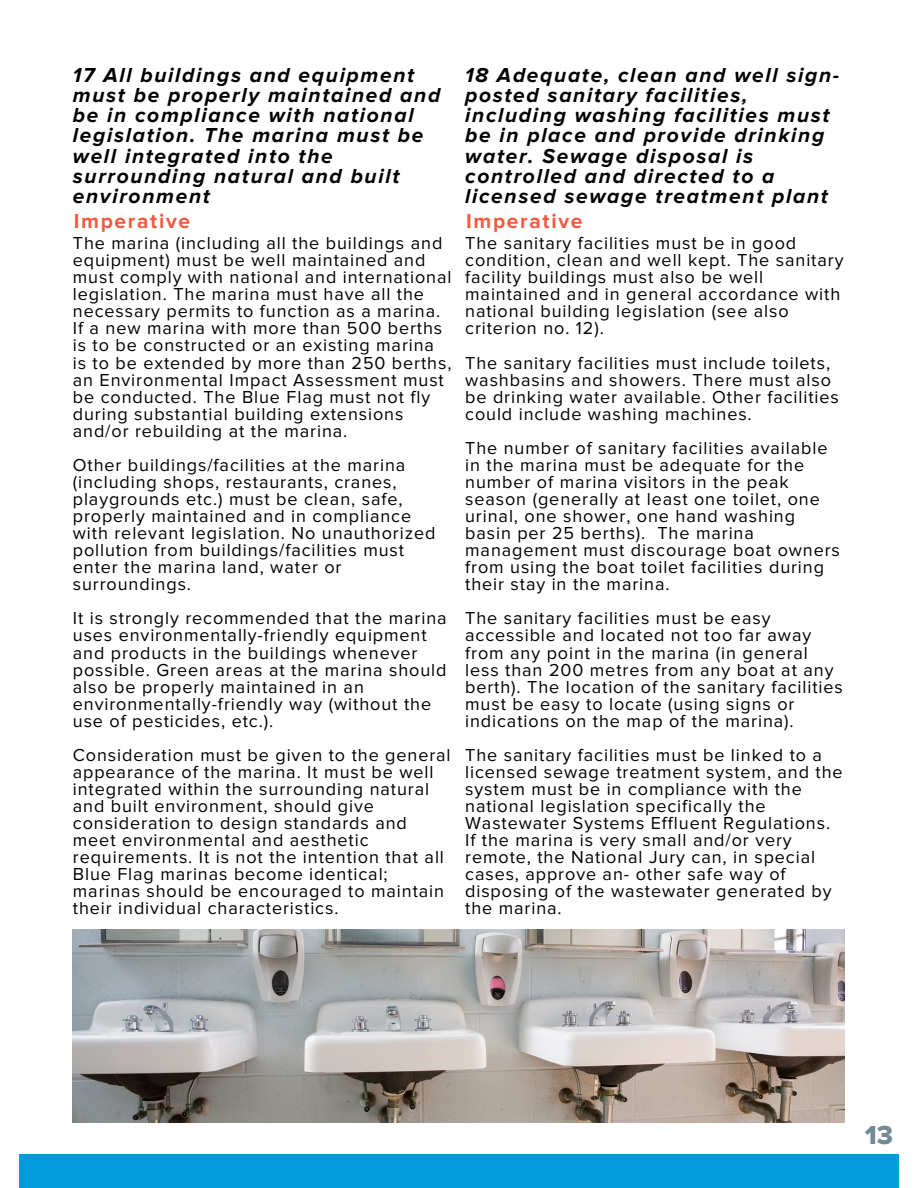
<style>
.page{position:relative;width:918px;height:1188px;background:#fff}
.page>*{position:absolute;margin:0;border:0;box-sizing:border-box;transform-origin:0 0}
.t1{font:27px "Proxima Nova Extrabld";color:#748a96}
.t2{font:italic 700 21px/20.2px "Proxima Nova";letter-spacing:.08em;color:#000}
.t3{font:700 21px "Proxima Nova";letter-spacing:.08em;color:#f15b40}
.t4{font:18px/17.1px "Proxima Nova";letter-spacing:.05em;color:#000}
</style>
<div class="page">
<div style="left:19px;top:1154px;width:880px;height:34px;background:#009cdc"></div>
<img style="left:73px;top:930px;width:772px;height:192px">
<p class="t2" style="left:73px;top:65px;width:369px">17 All buildings and equipment must be properly maintained and be in compliance with national legislation. The marina must be well integrated into the surrounding natural and built environment</p>
<p class="t3" style="left:74px;top:211px;width:118px">Imperative</p>
<p class="t4" style="left:73px;top:235px;width:380px">The marina (including all the buildings and equipment) must be well maintained and must comply with national and international legislation. The marina must have all the necessary permits to function as a marina.<br>If a new marina with more than 500 berths is to be constructed or an existing marina is to be extended by more than 250 berths, an Environmental Impact Assessment must be conducted. The Blue Flag must not fly during substantial building extensions and/or rebuilding at the marina.</p>
<p class="t4" style="left:73px;top:457px;width:364px">Other buildings/facilities at the marina (including shops, restaurants, cranes, playgrounds etc.) must be clean, safe, properly maintained and in compliance with relevant legislation. No unauthorized pollution from buildings/facilities must enter the marina land, water or surroundings.</p>
<p class="t4" style="left:73px;top:611px;width:375px">It is strongly recommended that the marina uses environmentally-friendly equipment and products in the buildings whenever possible. Green areas at the marina should also be properly maintained in an environmentally-friendly way (without the use of pesticides, etc.).</p>
<p class="t4" style="left:73px;top:747px;width:379px">Consideration must be given to the general appearance of the marina. It must be well integrated within the surrounding natural and built environment, should give consideration to design standards and meet environmental and aesthetic requirements. It is not the intention that all Blue Flag marinas become identical; marinas should be encouraged to maintain their individual characteristics.</p>
<p class="t2" style="left:465px;top:65px;width:376px">18 Adequate, clean and well sign&shy;posted sanitary facilities, including washing facilities must be in place and provide drinking water. Sewage disposal is controlled and directed to a licensed sewage treatment plant</p>
<p class="t3" style="left:466px;top:211px;width:118px">Imperative</p>
<p class="t4" style="left:465px;top:235px;width:380px">The sanitary facilities must be in good condition, clean and well kept. The sanitary facility buildings must also be well maintained and in general accordance with national building legislation (see also criterion no. 12).</p>
<p class="t4" style="left:465px;top:355px;width:375px">The sanitary facilities must include toilets, washbasins and showers. There must also be drinking water available. Other facilities could include washing machines.</p>
<p class="t4" style="left:465px;top:440px;width:376px">The number of sanitary facilities available in the marina must be adequate for the number of marina visitors in the peak season (generally at least one toilet, one urinal, one shower, one hand washing basin per 25 berths). The marina management must discourage boat owners from using the boat toilet facilities during their stay in the marina.</p>
<p class="t4" style="left:465px;top:611px;width:379px">The sanitary facilities must be easy accessible and located not too far away from any point in the marina (in general less than 200 metres from any boat at any berth). The location of the sanitary facilities must be easy to locate (using signs or indications on the map of the marina).</p>
<p class="t4" style="left:465px;top:747px;width:379px">The sanitary facilities must be linked to a licensed sewage treatment system, and the system must be in compliance with the national legislation specifically the Wastewater Systems Effluent Regulations.<br>If the marina is very small and/or very remote, the National Jury can, in special cases, approve an- other safe way of disposing of the wastewater generated by the marina.</p>
<h1 class="t1" style="left:865px;top:1123px;width:30px">13</h1>
</div>
